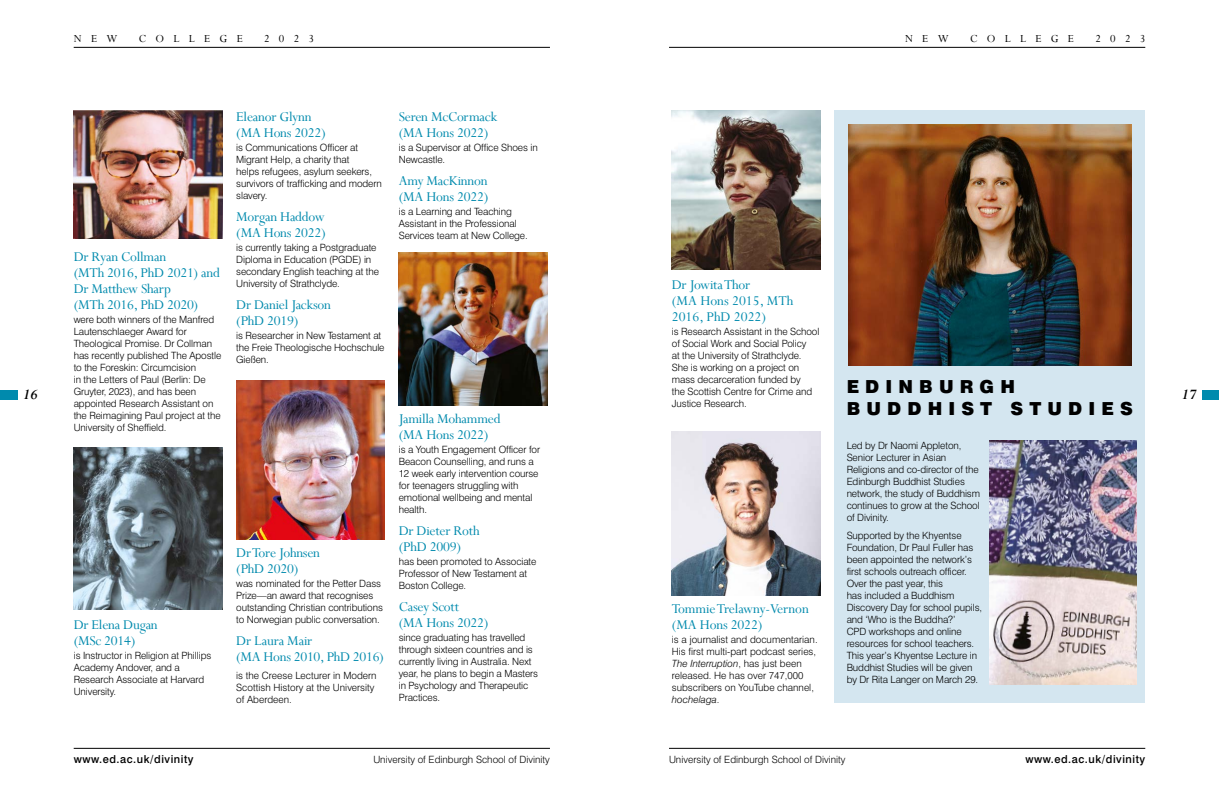
<style>
.page{position:relative;width:1219px;height:791px;background:#fff}
.page>*{position:absolute;margin:0;border:0;box-sizing:border-box;transform-origin:0 0}
.t1{font:900 18px/22px "Swiss 721";letter-spacing:.34em;color:#000}
.t2{font:italic 700 16px "Perpetua";color:#000}
.t3{font:15px/16px "Perpetua";letter-spacing:-.015em;color:#008aad}
.t4{font:12px "Perpetua";letter-spacing:.775em;color:#000}
.t5{font:500 11px "Swiss 721";letter-spacing:.05em;color:#000}
.t6{font:300 10px/12px "Swiss 721";letter-spacing:-.01em;color:#000}
.s1{font-style:italic}
</style>
<div class="page">
<hr style="left:74px;top:748px;width:476px;height:1px;background:#000">
<hr style="left:669px;top:47px;width:476px;height:1px;background:#000">
<div style="left:1202px;top:390px;width:17px;height:9px;background:#008aad"></div>
<hr style="left:74px;top:47px;width:476px;height:1px;background:#000">
<div style="left:834px;top:111px;width:311px;height:592px;background:#d4e6f0"></div>
<div style="left:0;top:390px;width:17px;height:9px;background:#008aad"></div>
<hr style="left:669px;top:748px;width:476px;height:1px;background:#000">
<img style="left:399px;top:252px;width:148px;height:154px">
<img style="left:672px;top:431px;width:148px;height:164px">
<img style="left:236px;top:381px;width:149px;height:158px">
<img style="left:74px;top:447px;width:148px;height:162px">
<img style="left:672px;top:111px;width:148px;height:158px">
<img style="left:848px;top:124px;width:283px;height:241px">
<img style="left:990px;top:440px;width:147px;height:245px">
<img style="left:74px;top:111px;width:148px;height:127px">
<h2 class="t2" style="left:23px;top:384px;width:16px">16</h2>
<p class="t4" style="left:74px;top:31px;width:45px">NEW</p>
<p class="t4" style="left:139px;top:31px;width:106px">COLLEGE</p>
<p class="t4" style="left:264px;top:31px;width:51px">2023</p>
<p class="t4" style="left:905px;top:31px;width:45px">NEW</p>
<p class="t4" style="left:970px;top:31px;width:106px">COLLEGE</p>
<p class="t4" style="left:1095px;top:31px;width:51px">2023</p>
<h3 class="t3" style="left:74px;top:248px;width:148px">Dr Ryan Collman<br>(MTh 2016, PhD 2021) and<br>Dr Matthew Sharp<br>(MTh 2016, PhD 2020)</h3>
<p class="t6" style="left:74px;top:313px;width:149px">were both winners of the Manfred<br>Lautenschlaeger Award for<br>Theological Promise. Dr Collman has recently published The Apostle to the Foreskin: Circumcision<br>in the Letters of Paul (Berlin: De<br>Gruyter, 2023), and has been appointed Research Assistant on the Reimagining Paul project at the<br>University of Sheffield.</p>
<h3 class="t3" style="left:74px;top:616px;width:86px">Dr Elena Dugan (MSc 2014)</h3>
<p class="t6" style="left:74px;top:649px;width:139px">is Instructor in Religion at Phillips<br>Academy Andover, and a<br>Research Associate at Harvard<br>University.</p>
<h3 class="t3" style="left:236px;top:108px;width:91px">Eleanor Glynn (MA Hons 2022)</h3>
<p class="t6" style="left:236px;top:141px;width:147px">is Communications Officer at<br>Migrant Help, a charity that<br>helps refugees, asylum seekers, survivors of trafficking and modern slavery.</p>
<h3 class="t3" style="left:236px;top:208px;width:91px">Morgan Haddow (MA Hons 2022)</h3>
<p class="t6" style="left:236px;top:241px;width:144px">is currently taking a Postgraduate<br>Diploma in Education (PGDE) in secondary English teaching at the<br>University of Strathclyde.</p>
<h3 class="t3" style="left:236px;top:296px;width:96px">Dr Daniel Jackson (PhD 2019)</h3>
<p class="t6" style="left:236px;top:329px;width:150px">is Researcher in New Testament at the Freie Theologische Hochschule<br>Gießen.</p>
<h3 class="t3" style="left:399px;top:108px;width:100px">Seren McCormack (MA Hons 2022)</h3>
<p class="t6" style="left:399px;top:141px;width:140px">is a Supervisor at Office Shoes in<br>Newcastle.</p>
<h3 class="t3" style="left:399px;top:172px;width:91px">Amy MacKinnon (MA Hons 2022)</h3>
<p class="t6" style="left:399px;top:205px;width:130px">is a Learning and Teaching<br>Assistant in the Professional<br>Services team at New College.</p>
<h3 class="t3" style="left:236px;top:544px;width:85px">Dr Tore Johnsen (PhD 2020)</h3>
<p class="t6" style="left:236px;top:577px;width:148px">was nominated for the Petter Dass Prize—an award that recognises outstanding Christian contributions to Norwegian public conversation.</p>
<h3 class="t3" style="left:236px;top:632px;width:149px">Dr Laura Mair<br>(MA Hons 2010, PhD 2016)</h3>
<p class="t6" style="left:236px;top:669px;width:142px">is the Creese Lecturer in Modern<br>Scottish History at the University of Aberdeen.</p>
<h3 class="t3" style="left:399px;top:410px;width:103px">Jamilla Mohammed (MA Hons 2022)</h3>
<p class="t6" style="left:399px;top:443px;width:143px">is a Youth Engagement Officer for<br>Beacon Counselling, and runs a<br>12 week early intervention course for teenagers struggling with emotional wellbeing and mental health.</p>
<h3 class="t3" style="left:399px;top:522px;width:82px">Dr Dieter Roth (PhD 2009)</h3>
<p class="t6" style="left:399px;top:555px;width:139px">has been promoted to Associate<br>Professor of New Testament at<br>Boston College.</p>
<h3 class="t3" style="left:399px;top:598px;width:91px">Casey Scott<br>(MA Hons 2022)</h3>
<p class="t6" style="left:399px;top:631px;width:141px">since graduating has travelled through sixteen countries and is currently living in Australia. Next year, he plans to begin a Masters in Psychology and Therapeutic<br>Practices.</p>
<p class="t5" style="left:74px;top:752px;width:121px">www.ed.ac.uk/divinity</p>
<p class="t6" style="left:373px;top:753px;width:178px">University of Edinburgh School of Divinity</p>
<h3 class="t3" style="left:672px;top:276px;width:123px">Dr Jowita Thor<br>(MA Hons 2015, MTh<br>2016, PhD 2022)</h3>
<p class="t6" style="left:672px;top:325px;width:149px">is Research Assistant in the School of Social Work and Social Policy<br>at the University of Strathclyde.<br>She is working on a project on mass decarceration funded by<br>the Scottish Centre for Crime and<br>Justice Research.</p>
<h3 class="t3" style="left:672px;top:600px;width:139px">Tommie Trelawny-Vernon (MA Hons 2022)</h3>
<p class="t6" style="left:672px;top:633px;width:147px">is a journalist and documentarian.<br>His first multi-part podcast series,<br><span class="s1">The Interruption</span>, has just been released. He has over 747,000 subscribers on YouTube channel, <span class="s1">hochelaga</span>.</p>
<h1 class="t1" style="left:847px;top:375px;width:288px">EDINBURGH<br>BUDDHIST STUDIES</h1>
<p class="t6" style="left:847px;top:439px;width:135px">Led by Dr Naomi Appleton,<br>Senior Lecturer in Asian<br>Religions and co‑director of the<br>Edinburgh Buddhist Studies network, the study of Buddhism continues to grow at the School of Divinity.</p>
<p class="t6" style="left:847px;top:529px;width:137px">Supported by the Khyentse<br>Foundation, Dr Paul Fuller has been appointed the network’s first schools outreach officer.<br>Over the past year, this<br>has included a Buddhism<br>Discovery Day for school pupils, and ‘Who is the Buddha?’<br>CPD workshops and online resources for school teachers.<br>This year’s Khyentse Lecture in<br>Buddhist Studies will be given by Dr Rita Langer on March 29.</p>
<p class="t6" style="left:669px;top:753px;width:178px">University of Edinburgh School of Divinity</p>
<p class="t5" style="left:1025px;top:752px;width:121px">www.ed.ac.uk/divinity</p>
<h2 class="t2" style="left:1182px;top:384px;width:16px">17</h2>
</div>
